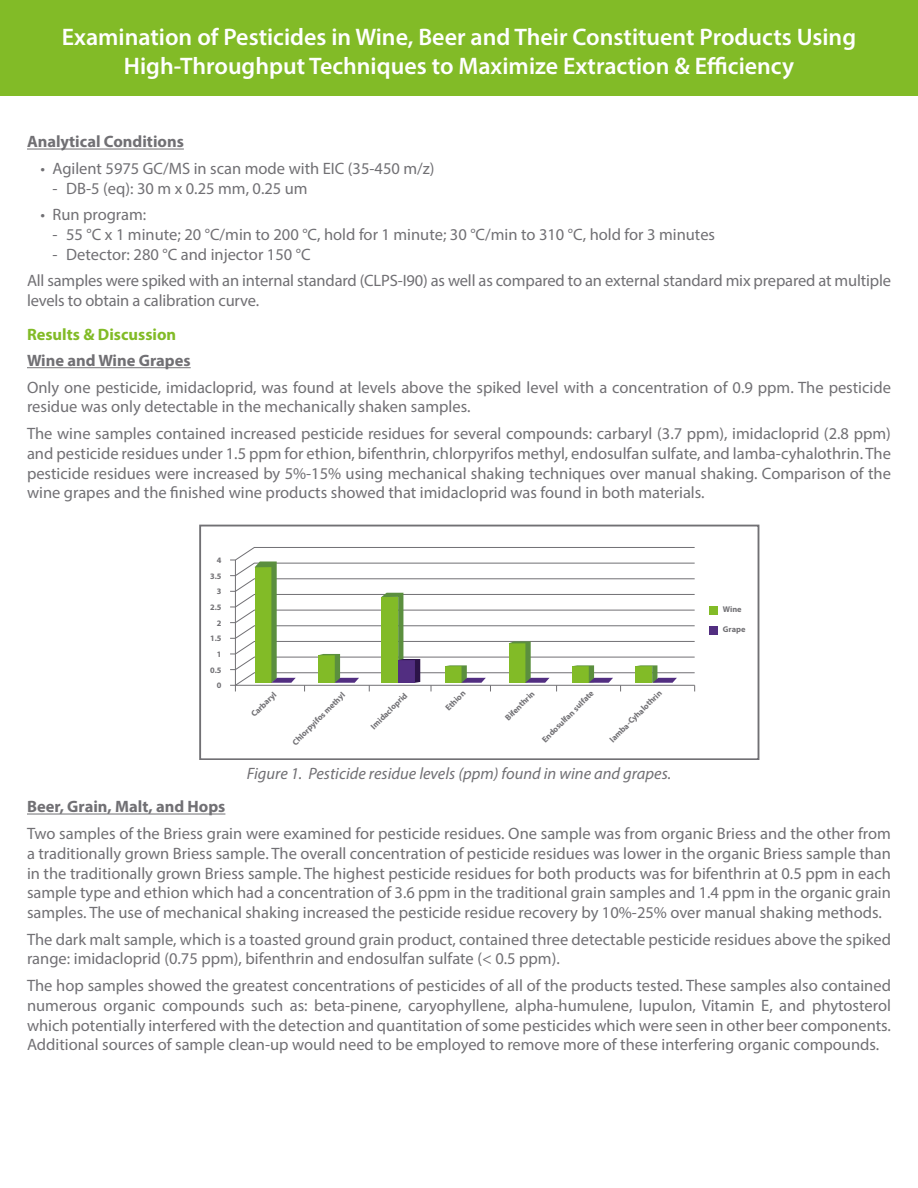
<style>
.page{position:relative;width:918px;height:1188px;background:#fff}
.page>*{position:absolute;margin:0;border:0;box-sizing:border-box;transform-origin:0 0}
.t1{font:600 24px/28.8px "Myriad Pro";color:#fff;text-align:center}
.t2{font:16.5px/19.8px "Myriad Pro";color:#717074}
.t3{font:700 16.5px "Myriad Pro";color:#717074}
.t4{font:italic 16.5px "Myriad Pro";color:#717074}
.t5{font:700 16.5px "Myriad Pro";color:#82bb27}
.t6{font:700 8.4px/15.6px "Myriad Pro";color:#717074;text-align:right}
</style>
<div class="page">
<hr style="left:27px;top:149px;width:157px;height:1px;background:#717074">
<hr style="left:27px;top:367px;width:164px;height:1px;background:#717074">
<hr style="left:27px;top:814px;width:198px;height:1px;background:#717074">
<svg style="left:199px;top:525px;width:560px;height:234px"></svg>
<svg style="left:230px;top:547px;width:465px;height:144px"></svg>
<div style="left:709px;top:606px;width:9px;height:8px;background:#82bb27"></div>
<div style="left:709px;top:626px;width:9px;height:8px;background:#522e81"></div>
<div style="left:0;top:0;width:918px;height:95px;background:#82bb27"></div>
<p class="t1" style="left:62px;top:22px;width:796px">Examination of Pesticides in Wine, Beer and Their Constituent Products Using<br>High-Throughput Techniques to Maximize Extraction &amp; Efficiency</p>
<p class="t3" style="left:27px;top:131px;width:158px">Analytical Conditions</p>
<p class="t2" style="left:40px;top:158px;width:396px">• Agilent 5975 GC/MS in scan mode with EIC (35-450 m/z)</p>
<p class="t2" style="left:52px;top:178px;width:257px">- DB-5 (eq): 30 m x 0.25 mm, 0.25 um</p>
<p class="t2" style="left:40px;top:205px;width:107px">• Run program:</p>
<p class="t2" style="left:52px;top:224px;width:664px">- 55 °C x 1 minute; 20 °C/min to 200 °C, hold for 1 minute; 30 °C/min to 310 °C, hold for 3 minutes</p>
<p class="t2" style="left:52px;top:244px;width:260px">- Detector: 280 °C and injector 150 °C</p>
<p class="t2" style="left:27px;top:271px;width:866px">All samples were spiked with an internal standard (CLPS-I90) as well as compared to an external standard mix prepared at multiple levels to obtain a calibration curve.</p>
<p class="t5" style="left:27px;top:323px;width:151px">Results &amp; Discussion</p>
<p class="t3" style="left:27px;top:350px;width:165px">Wine and Wine Grapes</p>
<p class="t2" style="left:27px;top:377px;width:866px">Only one pesticide, imidacloprid, was found at levels above the spiked level with a concentration of 0.9 ppm. The pesticide residue was only detectable in the mechanically shaken samples.</p>
<p class="t2" style="left:27px;top:423px;width:865px;text-align:justify">The wine samples contained increased pesticide residues for several compounds: carbaryl (3.7 ppm), imidacloprid (2.8 ppm) and pesticide residues under 1.5 ppm for ethion, bifenthrin, chlorpyrifos methyl, endosulfan sulfate, and lamba-cyhalothrin. The pesticide residues were increased by 5%-15% using mechanical shaking techniques over manual shaking. Comparison of the wine grapes and the finished wine products showed that imidacloprid was found in both materials.</p>
<p class="t6" style="left:210px;top:552px;width:13px">4<br>3.5<br>3<br>2.5<br>2<br>1.5<br>1<br>0.5<br>0</p>
<p class="t6" style="left:247px;top:710px;width:33px;rotate:-45deg">Carbaryl</p>
<p class="t6" style="left:288px;top:738px;width:72px;rotate:-45deg">Chlorpyifos methyl</p>
<p class="t6" style="left:367px;top:722px;width:49px;rotate:-45deg">Imidacloprid</p>
<p class="t6" style="left:441px;top:704px;width:26px;rotate:-45deg">Ethion</p>
<p class="t6" style="left:501px;top:713px;width:39px;rotate:-45deg">Bifenthrin</p>
<p class="t6" style="left:538px;top:735px;width:71px;rotate:-45deg">Endosulfan sulfate</p>
<p class="t6" style="left:605px;top:735px;width:71px;rotate:-45deg">lamba-Cyhalothrin</p>
<p class="t4" style="left:247px;top:763px;width:426px">Figure 1. Pesticide residue levels (ppm) found in wine and grapes.</p>
<p class="t6" style="left:723px;top:601px;width:20px">Wine</p>
<p class="t6" style="left:723px;top:621px;width:24px">Grape</p>
<p class="t3" style="left:27px;top:796px;width:200px">Beer, Grain, Malt, and Hops</p>
<p class="t2" style="left:27px;top:823px;width:866px;text-align:justify">Two samples of the Briess grain were examined for pesticide residues. One sample was from organic Briess and the other from a traditionally grown Briess sample. The overall concentration of pesticide residues was lower in the organic Briess sample than in the traditionally grown Briess sample. The highest pesticide residues for both products was for bifenthrin at 0.5 ppm in each sample type and ethion which had a concentration of 3.6 ppm in the traditional grain samples and 1.4 ppm in the organic grain samples. The use of mechanical shaking increased the pesticide residue recovery by 10%-25% over manual shaking methods.</p>
<p class="t2" style="left:27px;top:929px;width:866px">The dark malt sample, which is a toasted ground grain product, contained three detectable pesticide residues above the spiked range: imidacloprid (0.75 ppm), bifenthrin and endosulfan sulfate (&lt; 0.5 ppm).</p>
<p class="t2" style="left:27px;top:975px;width:866px;text-align:justify">The hop samples showed the greatest concentrations of pesticides of all of the products tested. These samples also contained numerous organic compounds such as: beta-pinene, caryophyllene, alpha-humulene, lupulon, Vitamin E, and phytosterol which potentially interfered with the detection and quantitation of some pesticides which were seen in other beer components.<br>Additional sources of sample clean-up would need to be employed to remove more of these interfering organic compounds.</p>
</div>
